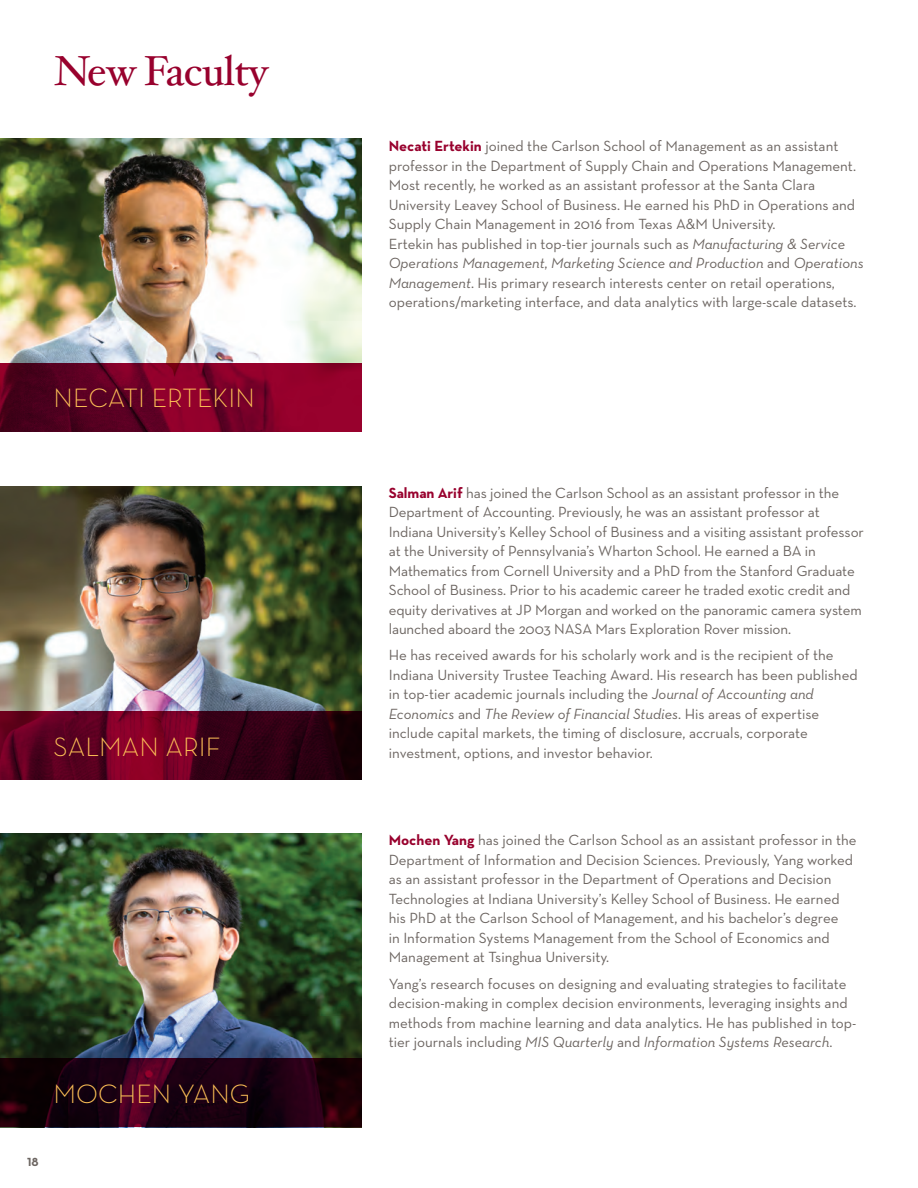
<style>
.page{position:relative;width:918px;height:1188px;background:#fff}
.page>*{position:absolute;margin:0;border:0;box-sizing:border-box;transform-origin:0 0}
.t1{font:42px "Hoefler Text";letter-spacing:-.015em;color:#98012d}
.t2{font:300 27px "Neutraface Text";color:#fdc056}
.t3{font:15px/19.5px "Neutraface Text";color:#6c6561}
.t4{font:700 12px "Neutraface Text";color:#6c6561}
.s1{font-weight:700;color:#98012d}
.s2{font-style:italic}
</style>
<div class="page">
<img style="left:0;top:486px;width:362px;height:225px">
<img style="left:0;top:834px;width:362px;height:225px">
<svg style="left:0;top:711px;width:362px;height:69px;background:#4f001b"></svg>
<svg style="left:0;top:1059px;width:362px;height:68px;background:#1e000f"></svg>
<img style="left:0;top:138px;width:362px;height:225px">
<svg style="left:0;top:363px;width:362px;height:69px;background:#730025"></svg>
<h1 class="t1" style="left:54px;top:46px;width:216px">New Faculty</h1>
<h2 class="t2" style="left:54px;top:381px;width:203px">NECATI ERTEKIN</h2>
<h2 class="t2" style="left:54px;top:730px;width:169px">SALMAN ARIF</h2>
<h2 class="t2" style="left:54px;top:1076px;width:198px">MOCHEN YANG</h2>
<p class="t4" style="left:27px;top:1154px;width:13px">18</p>
<p class="t3" style="left:389px;top:136px;width:477px"><span class="s1">Necati Ertekin</span> joined the Carlson School of Management as an assistant professor in the Department of Supply Chain and Operations Management.<br>Most recently, he worked as an assistant professor at the Santa Clara University Leavey School of Business. He earned his PhD in Operations and Supply Chain Management in 2016 from Texas A&amp;M University.<br>Ertekin has published in top-tier journals such as <span class="s2">Manufacturing &amp; Service Operations Management</span>, <span class="s2">Marketing Science and Production</span> and <span class="s2">Operations Management</span>. His primary research interests center on retail operations, operations/marketing interface, and data analytics with large-scale datasets.</p>
<p class="t3" style="left:389px;top:483px;width:477px"><span class="s1">Salman Arif</span> has joined the Carlson School as an assistant professor in the Department of Accounting. Previously, he was an assistant professor at Indiana University’s Kelley School of Business and a visiting assistant professor at the University of Pennsylvania’s Wharton School. He earned a BA in Mathematics from Cornell University and a PhD from the Stanford Graduate School of Business. Prior to his academic career he traded exotic credit and equity derivatives at JP Morgan and worked on the panoramic camera system launched aboard the 2003 NASA Mars Exploration Rover mission.</p>
<p class="t3" style="left:389px;top:645px;width:470px">He has received awards for his scholarly work and is the recipient of the Indiana University Trustee Teaching Award. His research has been published in top-tier academic journals including the <span class="s2">Journal of Accounting and Economics</span> and <span class="s2">The Review of Financial Studies</span>. His areas of expertise include capital markets, the timing of disclosure, accruals, corporate investment, options, and investor behavior.</p>
<p class="t3" style="left:389px;top:830px;width:469px"><span class="s1">Mochen Yang</span> has joined the Carlson School as an assistant professor in the Department of Information and Decision Sciences. Previously, Yang worked as an assistant professor in the Department of Operations and Decision Technologies at Indiana University’s Kelley School of Business. He earned his PhD at the Carlson School of Management, and his bachelor’s degree<br>in Information Systems Management from the School of Economics and Management at Tsinghua University.</p>
<p class="t3" style="left:389px;top:974px;width:469px">Yang’s research focuses on designing and evaluating strategies to facilitate decision-making in complex decision environments, leveraging insights and methods from machine learning and data analytics. He has published in top&shy;tier journals including <span class="s2">MIS Quarterly</span> and <span class="s2">Information Systems Research</span>.</p>
</div>
